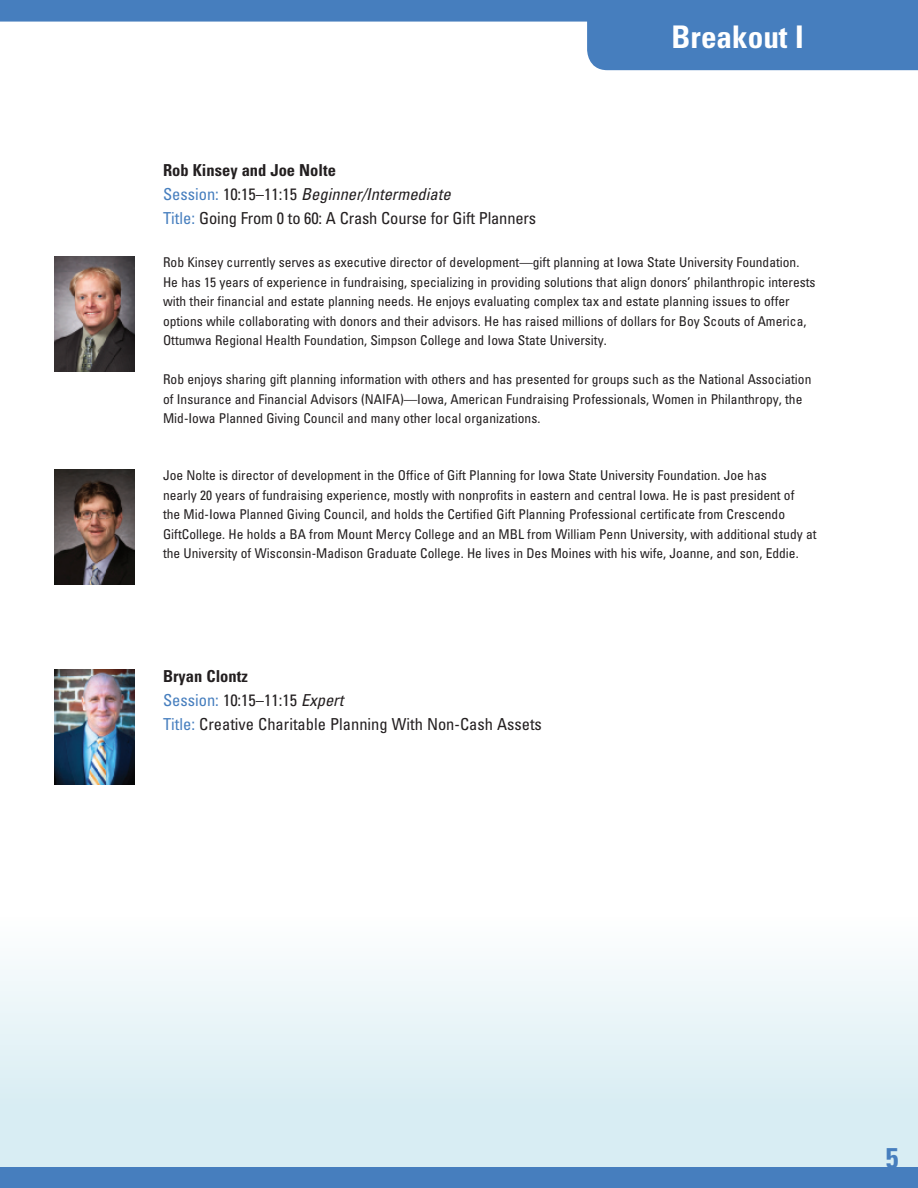
<style>
.page{position:relative;width:918px;height:1188px;background:#fff}
.page>*{position:absolute;margin:0;border:0;box-sizing:border-box;transform-origin:0 0}
.t1{font:700 condensed 31.2px "Univers";color:#fff}
.t2{font:700 condensed 28.5px "Univers";color:#467ebe}
.t3{font:condensed 16.5px/24px "Univers";color:#231f20}
.t4{font:condensed 13.5px/19.5px "Univers";color:#231f20}
.s1{font-weight:700}
.s2{color:#467ebe}
.s3{font-style:italic}
</style>
<div class="page">
<div style="left:0;top:917px;width:918px;height:250px;background:linear-gradient(to bottom,#fcfdfe,#d1eaf1)"></div>
<div style="left:0;top:1167px;width:918px;height:21px;background:#467ebe"></div>
<img style="left:54px;top:256px;width:81px;height:115px">
<div style="left:587px;top:22px;width:331px;height:48px;background:#467ebe"></div>
<img style="left:54px;top:669px;width:81px;height:115px">
<img style="left:54px;top:469px;width:81px;height:115px">
<hr style="left:0;top:20px;width:918px;height:2px;background:#467ebe">
<div style="left:0;top:0;width:918px;height:21px;background:#467ebe"></div>
<p class="t3" style="left:163px;top:158px;width:375px"><span class="s1">Rob Kinsey and Joe Nolte<br></span><span class="s2">Session:</span> 10:15–11:15 <span class="s3">Beginner/Intermediate<br></span><span class="s2">Title:</span> Going From 0 to 60: A Crash Course for Gift Planners</p>
<h1 class="t1" style="left:672px;top:18px;width:134px">Breakout I</h1>
<p class="t4" style="left:163px;top:252px;width:654px">Rob Kinsey currently serves as executive director of development—gift planning at Iowa State University Foundation.<br>He has 15 years of experience in fundraising, specializing in providing solutions that align donors’ philanthropic interests with their financial and estate planning needs. He enjoys evaluating complex tax and estate planning issues to offer options while collaborating with donors and their advisors. He has raised millions of dollars for Boy Scouts of America, Ottumwa Regional Health Foundation, Simpson College and Iowa State University.</p>
<p class="t4" style="left:163px;top:369px;width:650px">Rob enjoys sharing gift planning information with others and has presented for groups such as the National Association of Insurance and Financial Advisors (NAIFA)—Iowa, American Fundraising Professionals, Women in Philanthropy, the<br>Mid-Iowa Planned Giving Council and many other local organizations.</p>
<p class="t4" style="left:163px;top:465px;width:655px">Joe Nolte is director of development in the Office of Gift Planning for Iowa State University Foundation. Joe has<br>nearly 20 years of fundraising experience, mostly with nonprofits in eastern and central Iowa. He is past president of<br>the Mid-Iowa Planned Giving Council, and holds the Certified Gift Planning Professional certificate from Crescendo GiftCollege. He holds a BA from Mount Mercy College and an MBL from William Penn University, with additional study at the University of Wisconsin-Madison Graduate College. He lives in Des Moines with his wife, Joanne, and son, Eddie.</p>
<p class="t3" style="left:163px;top:664px;width:380px"><span class="s1">Bryan Clontz<br></span><span class="s2">Session:</span> 10:15–11:15 <span class="s3">Expert<br></span><span class="s2">Title:</span> Creative Charitable Planning With Non-Cash Assets</p>
<h2 class="t2" style="left:886px;top:1140px;width:14px">5</h2>
</div>
